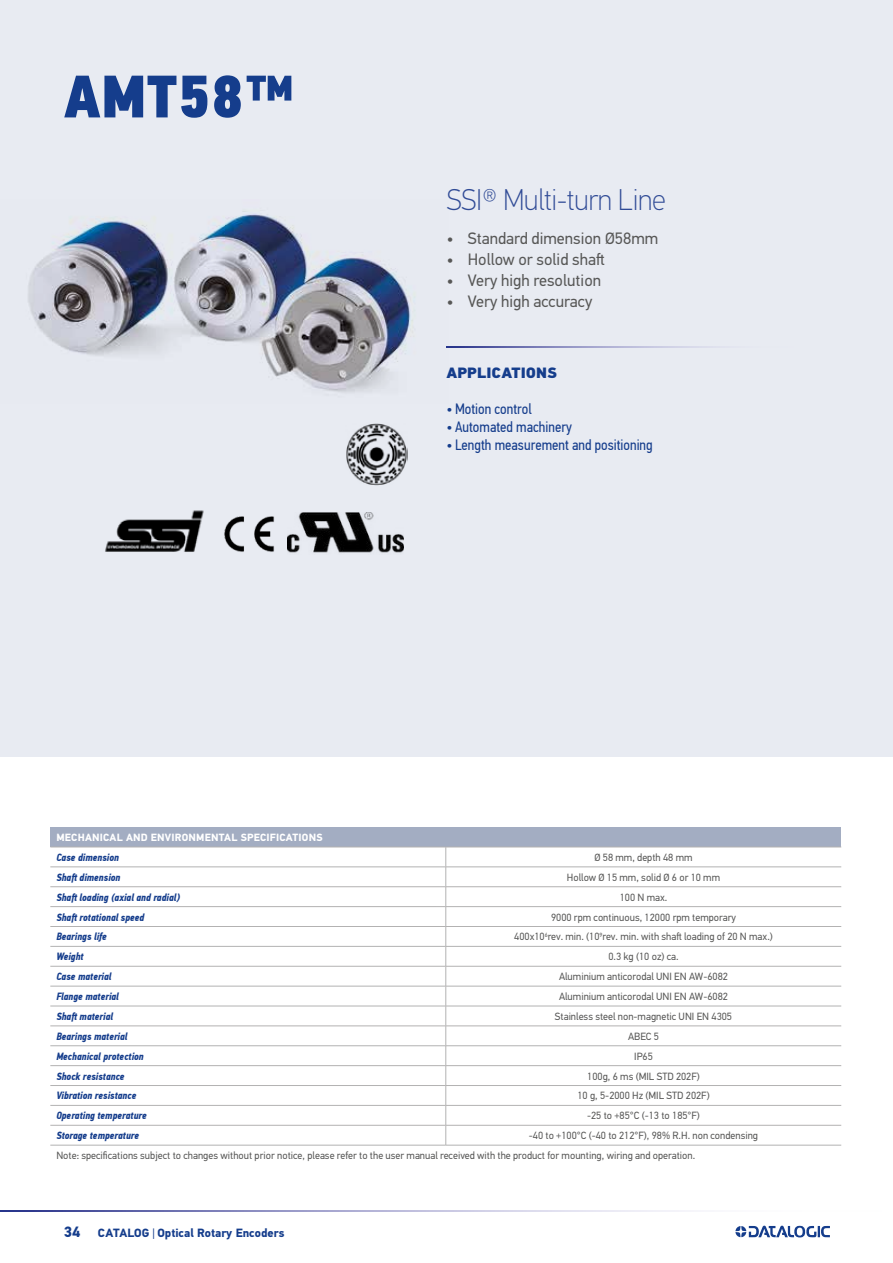
<style>
.page{position:relative;width:893px;height:1263px;background:#fff}
.page>*{position:absolute;margin:0;border:0;box-sizing:border-box;transform-origin:0 0}
.t1{font:60px "PF Din Text Cond Pro X Black";letter-spacing:.01em;color:#153d8c}
.t2{font:100 30px "PF Din Text Pro";letter-spacing:-.015em;color:#304b96;scale:.96 1}
.t3{font:16.5px "PF Din Text Pro";color:#575756}
.t4{font:15px "PF Din Text Cond Pro";color:#153d8c}
.t5{font:900 15px "PF Din Text Pro";color:#153d8c}
.t6{font:700 12px "PF Din Text Pro";color:#153d8c}
.t7{font:10.5px/20px "PF Din Text Pro";color:#575756}
.t8{font:italic 700 10.5px "PF Din Text Cond Pro";color:#153d8c}
.t9{font:700 10.5px "PF Din Text Pro";letter-spacing:.02em;color:#fff}
.s1{font-size:15px}
.s2{font-weight:400}
</style>
<div class="page">
<svg style="left:0;top:1211px;width:685px;height:1px"></svg>
<svg style="left:735px;top:1225px;width:95px;height:12px"></svg>
<div style="left:0;top:0;width:893px;height:757px;background:#e8ebf2"></div>
<div style="left:50px;top:827px;width:791px;height:20px;background:#a3adc2"></div>
<svg style="left:50px;top:848px;width:791px;height:19px"></svg>
<svg style="left:50px;top:868px;width:791px;height:277px"></svg>
<hr style="left:50px;top:847px;width:396px;height:1px;background:#b3b2b2">
<hr style="left:446px;top:847px;width:395px;height:1px;background:#b3b2b2">
<hr style="left:50px;top:867px;width:396px;height:1px;background:#b3b2b2">
<hr style="left:446px;top:867px;width:395px;height:1px;background:#b3b2b2">
<hr style="left:50px;top:886px;width:396px;height:1px;background:#b3b2b2">
<hr style="left:446px;top:886px;width:395px;height:1px;background:#b3b2b2">
<hr style="left:50px;top:906px;width:396px;height:1px;background:#b3b2b2">
<hr style="left:446px;top:906px;width:395px;height:1px;background:#b3b2b2">
<hr style="left:50px;top:926px;width:396px;height:1px;background:#b3b2b2">
<hr style="left:446px;top:926px;width:395px;height:1px;background:#b3b2b2">
<hr style="left:50px;top:946px;width:396px;height:1px;background:#b3b2b2">
<hr style="left:446px;top:946px;width:395px;height:1px;background:#b3b2b2">
<hr style="left:50px;top:966px;width:396px;height:1px;background:#b3b2b2">
<hr style="left:446px;top:966px;width:395px;height:1px;background:#b3b2b2">
<hr style="left:50px;top:986px;width:396px;height:1px;background:#b3b2b2">
<hr style="left:446px;top:986px;width:395px;height:1px;background:#b3b2b2">
<hr style="left:50px;top:1006px;width:396px;height:1px;background:#b3b2b2">
<hr style="left:446px;top:1006px;width:395px;height:1px;background:#b3b2b2">
<hr style="left:50px;top:1026px;width:396px;height:1px;background:#b3b2b2">
<hr style="left:446px;top:1026px;width:395px;height:1px;background:#b3b2b2">
<hr style="left:50px;top:1045px;width:396px;height:1px;background:#b3b2b2">
<hr style="left:446px;top:1045px;width:395px;height:1px;background:#b3b2b2">
<hr style="left:50px;top:1065px;width:396px;height:1px;background:#b3b2b2">
<hr style="left:446px;top:1065px;width:395px;height:1px;background:#b3b2b2">
<hr style="left:50px;top:1085px;width:396px;height:1px;background:#b3b2b2">
<hr style="left:446px;top:1085px;width:395px;height:1px;background:#b3b2b2">
<hr style="left:50px;top:1105px;width:396px;height:1px;background:#b3b2b2">
<hr style="left:446px;top:1105px;width:395px;height:1px;background:#b3b2b2">
<hr style="left:50px;top:1125px;width:396px;height:1px;background:#b3b2b2">
<hr style="left:446px;top:1125px;width:395px;height:1px;background:#b3b2b2">
<svg style="left:446px;top:847px;width:1px;height:298px"></svg>
<hr style="left:50px;top:1145px;width:396px;height:1px;background:#b3b2b2">
<hr style="left:446px;top:1145px;width:395px;height:1px;background:#b3b2b2">
<img style="left:28px;top:211px;width:387px;height:182px">
<img style="left:346px;top:423px;width:62px;height:62px">
<img style="left:105px;top:510px;width:99px;height:42px">
<img style="left:224px;top:516px;width:51px;height:36px">
<img style="left:288px;top:513px;width:115px;height:40px">
<svg style="left:446px;top:346px;width:267px;height:2px"></svg>
<h1 class="t1" style="left:64px;top:59px;width:232px">AMT58™</h1>
<h2 class="t2" style="left:446px;top:182px;width:230px">SSI® Multi-turn Line</h2>
<h3 class="t3" style="left:447px;top:229px;width:213px">• Standard dimension Ø58mm</h3>
<h3 class="t3" style="left:447px;top:250px;width:159px">• Hollow or solid shaft</h3>
<h3 class="t3" style="left:447px;top:271px;width:156px">• Very high resolution</h3>
<h3 class="t3" style="left:447px;top:292px;width:147px">• Very high accuracy</h3>
<h3 class="t5" style="left:446px;top:363px;width:112px">APPLICATIONS</h3>
<h3 class="t4" style="left:446px;top:399px;width:87px">• Motion control</h3>
<h3 class="t4" style="left:446px;top:417px;width:127px">• Automated machinery</h3>
<h3 class="t4" style="left:446px;top:435px;width:208px">• Length measurement and positioning</h3>
<p class="t9" style="left:56px;top:831px;width:268px">MECHANICAL AND ENVIRONMENTAL SPECIFICATIONS</p>
<p class="t8" style="left:56px;top:851px;width:64px">Case dimension</p>
<p class="t7" style="left:594px;top:847px;width:100px">Ø 58 mm, depth 48 mm</p>
<p class="t8" style="left:56px;top:871px;width:66px">Shaft dimension</p>
<p class="t7" style="left:567px;top:867px;width:155px">Hollow Ø 15 mm, solid Ø 6 or 10 mm</p>
<p class="t8" style="left:56px;top:890px;width:125px">Shaft loading (axial and radial)</p>
<p class="t7" style="left:620px;top:887px;width:48px">100 N max.</p>
<p class="t8" style="left:56px;top:910px;width:90px">Shaft rotational speed</p>
<p class="t7" style="left:551px;top:907px;width:186px">9000 rpm continuous, 12000 rpm temporary</p>
<p class="t8" style="left:56px;top:930px;width:52px">Bearings life</p>
<p class="t7" style="left:514px;top:927px;width:260px">400x10<sup>6</sup>rev. min. (10<sup>9</sup>rev. min. with shaft loading of 20 N max.)</p>
<p class="t8" style="left:56px;top:950px;width:29px">Weight</p>
<p class="t7" style="left:608px;top:947px;width:70px">0.3 kg (10 oz) ca.</p>
<p class="t8" style="left:56px;top:970px;width:57px">Case material</p>
<p class="t7" style="left:559px;top:967px;width:171px">Aluminium anticorodal UNI EN AW-6082</p>
<p class="t8" style="left:56px;top:990px;width:64px">Flange material</p>
<p class="t7" style="left:559px;top:986px;width:171px">Aluminium anticorodal UNI EN AW-6082</p>
<p class="t8" style="left:56px;top:1010px;width:58px">Shaft material</p>
<p class="t7" style="left:555px;top:1006px;width:179px">Stainless steel non-magnetic UNI EN 4305</p>
<p class="t8" style="left:56px;top:1030px;width:73px">Bearings material</p>
<p class="t7" style="left:628px;top:1026px;width:32px">ABEC 5</p>
<p class="t8" style="left:56px;top:1049px;width:89px">Mechanical protection</p>
<p class="t7" style="left:634px;top:1046px;width:20px">IP65</p>
<p class="t8" style="left:56px;top:1069px;width:70px">Shock resistance</p>
<p class="t7" style="left:587px;top:1066px;width:114px">100g, 6 ms (MIL STD 202F)</p>
<p class="t8" style="left:56px;top:1089px;width:82px">Vibration resistance</p>
<p class="t7" style="left:577px;top:1086px;width:134px">10 g, 5-2000 Hz (MIL STD 202F)</p>
<p class="t8" style="left:56px;top:1109px;width:92px">Operating temperature</p>
<p class="t7" style="left:587px;top:1106px;width:114px">-25 to +85°C (-13 to 185°F)</p>
<p class="t8" style="left:56px;top:1129px;width:85px">Storage temperature</p>
<p class="t7" style="left:56px;top:1126px;width:703px;text-indent:473px">-40 to +100°C (-40 to 212°F), 98% R.H. non condensing<br>Note: specifications subject to changes without prior notice, please refer to the user manual received with the product for mounting, wiring and operation.</p>
<p class="t6" style="left:64px;top:1226px;width:222px"><span class="s1">34</span> CATALOG <span class="s2">|</span> Optical Rotary Encoders</p>
</div>
